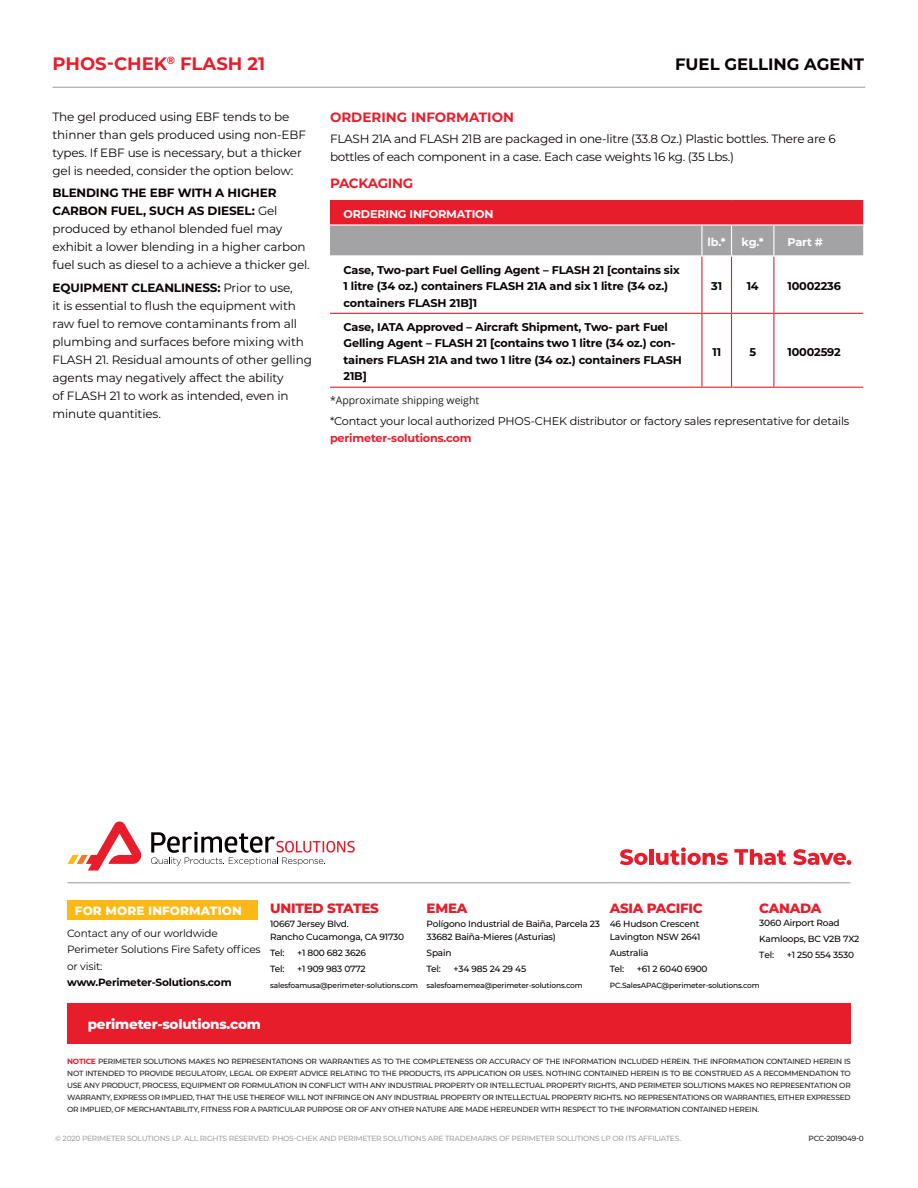
<style>
.page{position:relative;width:918px;height:1188px;background:#fff}
.page>*{position:absolute;margin:0;border:0;box-sizing:border-box;transform-origin:0 0}
.t1{font:700 18px "Montserrat";color:#e81d2c}
.t2{font:700 16.5px "Montserrat";color:#080302}
.t3{font:800 13.5px "Montserrat";letter-spacing:-.02em;color:#e81d2c}
.t4{font:800 13.5px "Montserrat";letter-spacing:-.015em;color:#fff}
.Subhead{font:700 13.5px "Montserrat";color:#e81d2c}
.Subhead-2{font:700 13.5px "Montserrat";letter-spacing:-.025em;color:#e81d2c}
.Body{font:12px/18px "Montserrat";letter-spacing:-.01em;color:#080302}
.t5{font:800 12px "Montserrat";letter-spacing:.01em;color:#fff}
.t6{font:700 11.25px/16.5px "Montserrat";letter-spacing:-.01em;color:#080302}
.t7{font:11.25px/16.5px "Montserrat";letter-spacing:-.015em;color:#080302}
.t8{font:700 11.25px "Montserrat";letter-spacing:-.015em;color:#fff}
.t9{font:10.5px/16.5px "Montserrat";letter-spacing:-.015em;color:#080302}
.t10{font:700 10.5px "Montserrat";letter-spacing:-.015em;color:#080302}
.t11{font:10.5px "Open Sans";color:#231f20}
.t12{font:500 9px/13.5px "Montserrat";letter-spacing:-.02em;color:#080302}
.t13{font:500 7.5px/12px "Montserrat";letter-spacing:-.03em;color:#231f20;text-align:justify}
.t14{font:500 7.5px "Montserrat";letter-spacing:-.03em;color:#a3a2a5}
.t15{font:500 7.5px "Montserrat";letter-spacing:-.02em;color:#080302}
.s1{font-weight:700}
.s2{font-weight:700;color:#e81d2c}
</style>
<div class="page">
<hr style="left:52px;top:87px;width:813px;height:1px;background:#a3a2a5">
<svg style="left:330px;top:256px;width:533px;height:131px"></svg>
<hr style="left:330px;top:200px;width:372px;height:1px;background:#e81d2c">
<hr style="left:702px;top:200px;width:30px;height:1px;background:#e81d2c">
<hr style="left:732px;top:200px;width:42px;height:1px;background:#e81d2c">
<hr style="left:774px;top:200px;width:89px;height:1px;background:#e81d2c">
<hr style="left:701px;top:256px;width:2px;height:57px;background:#e81d2c">
<hr style="left:731px;top:256px;width:1px;height:57px;background:#e81d2c">
<hr style="left:773px;top:256px;width:1px;height:57px;background:#e81d2c">
<hr style="left:330px;top:313px;width:372px;height:1px;background:#e81d2c">
<hr style="left:702px;top:313px;width:30px;height:1px;background:#e81d2c">
<hr style="left:701px;top:314px;width:2px;height:73px;background:#e81d2c">
<hr style="left:732px;top:313px;width:42px;height:1px;background:#e81d2c">
<hr style="left:731px;top:314px;width:1px;height:73px;background:#e81d2c">
<hr style="left:774px;top:313px;width:89px;height:1px;background:#e81d2c">
<hr style="left:773px;top:314px;width:1px;height:73px;background:#e81d2c">
<hr style="left:330px;top:387px;width:372px;height:1px;background:#e81d2c">
<hr style="left:702px;top:387px;width:30px;height:1px;background:#e81d2c">
<hr style="left:732px;top:387px;width:42px;height:1px;background:#e81d2c">
<hr style="left:774px;top:387px;width:89px;height:1px;background:#e81d2c">
<svg style="left:330px;top:201px;width:533px;height:55px;background:#c36c74"></svg>
<div style="left:67px;top:900px;width:190px;height:20px;background:#fcb814"></div>
<hr style="left:68px;top:882px;width:782px;height:1px;background:#a3a2a5">
<div style="left:67px;top:1003px;width:784px;height:40px;background:#e81d2c"></div>
<svg style="left:151px;top:832px;width:204px;height:33px"></svg>
<svg style="left:68px;top:821px;width:74px;height:50px"></svg>
<svg style="left:620px;top:849px;width:28px;height:16px"></svg>
<hr style="left:649px;top:849px;width:4px;height:16px;background:#e81d2c">
<svg style="left:656px;top:847px;width:72px;height:18px"></svg>
<svg style="left:734px;top:849px;width:52px;height:16px"></svg>
<svg style="left:793px;top:849px;width:58px;height:16px"></svg>
<p class="t1" style="left:52px;top:50px;width:214px">PHOS-CHEK<sup>®</sup> FLASH 21</p>
<p class="Body" style="left:52px;top:107px;width:255px">The gel produced using EBF tends to be thinner than gels produced using non-EBF types. If EBF use is necessary, but a thicker gel is needed, consider the option below:</p>
<p class="Body" style="left:52px;top:184px;width:259px"><span class="s1">BLENDING THE EBF WITH A HIGHER CARBON FUEL, SUCH AS DIESEL:</span> Gel produced by ethanol blended fuel may exhibit a lower blending in a higher carbon fuel such as diesel to a achieve a thicker gel.</p>
<p class="Body" style="left:52px;top:278px;width:261px"><span class="s1">EQUIPMENT CLEANLINESS:</span> Prior to use,<br>it is essential to flush the equipment with raw fuel to remove contaminants from all plumbing and surfaces before mixing with FLASH 21. Residual amounts of other gelling agents may negatively affect the ability<br>of FLASH 21 to work as intended, even in minute quantities.</p>
<p class="t2" style="left:675px;top:52px;width:190px">FUEL GELLING AGENT</p>
<p class="Subhead" style="left:330px;top:108px;width:186px">ORDERING INFORMATION</p>
<p class="Body" style="left:330px;top:130px;width:507px">FLASH 21A and FLASH 21B are packaged in one-litre (33.8 Oz.) Plastic bottles. There are 6 bottles of each component in a case. Each case weights 16 kg. (35 Lbs.)</p>
<p class="Subhead-2" style="left:330px;top:173px;width:85px">PACKAGING</p>
<p class="t8" style="left:344px;top:206px;width:152px">ORDERING INFORMATION</p>
<p class="t6" style="left:344px;top:261px;width:338px">Case, Two-part Fuel Gelling Agent – FLASH 21 [contains six<br>1 litre (34 oz.) containers FLASH 21A and six 1 litre (34 oz.) containers FLASH 21B]1</p>
<p class="t6" style="left:343px;top:318px;width:340px">Case, IATA Approved – Aircraft Shipment, Two- part Fuel Gelling Agent – FLASH 21 [contains two 1 litre (34 oz.) con&shy;tainers FLASH 21A and two 1 litre (34 oz.) containers FLASH 21B]</p>
<p class="t8" style="left:708px;top:234px;width:20px">lb.*</p>
<p class="t8" style="left:742px;top:234px;width:24px">kg.*</p>
<p class="t8" style="left:787px;top:234px;width:37px">Part #</p>
<p class="t6" style="left:711px;top:277px;width:12px">31</p>
<p class="t6" style="left:747px;top:277px;width:14px">14</p>
<p class="t6" style="left:787px;top:277px;width:55px">10002236</p>
<p class="t6" style="left:712px;top:343px;width:10px">11</p>
<p class="t6" style="left:749px;top:343px;width:8px">5</p>
<p class="t6" style="left:787px;top:343px;width:55px">10002592</p>
<p class="t11" style="left:330px;top:393px;width:151px">*Approximate shipping weight</p>
<p class="t7" style="left:330px;top:413px;width:521px">*Contact your local authorized PHOS-CHEK distributor or factory sales representative for details <span class="s2">perimeter-solutions.com</span></p>
<p class="t5" style="left:75px;top:902px;width:168px">FOR MORE INFORMATION</p>
<p class="t9" style="left:67px;top:924px;width:195px">Contact any of our worldwide<br>Perimeter Solutions Fire Safety offices or visit:</p>
<p class="t10" style="left:67px;top:975px;width:166px">www.Perimeter-Solutions.com</p>
<p class="t3" style="left:270px;top:898px;width:110px">UNITED STATES</p>
<p class="t12" style="left:270px;top:916px;width:136px">10667 Jersey Blvd.<br>Rancho Cucamonga, CA 91730</p>
<p class="t12" style="left:270px;top:946px;width:16px">Tel:</p>
<p class="t12" style="left:297px;top:946px;width:70px">+1 800 682 3626</p>
<p class="t12" style="left:270px;top:962px;width:16px">Tel:</p>
<p class="t12" style="left:297px;top:962px;width:70px">+1 909 983 0772</p>
<p class="t15" style="left:270px;top:980px;width:150px">salesfoamusa@perimeter-solutions.com</p>
<p class="t3" style="left:427px;top:898px;width:42px">EMEA</p>
<p class="t12" style="left:427px;top:916px;width:175px">Polígono Industrial de Baiña, Parcela 23<br>33682 Baiña-Mieres (Asturias)</p>
<p class="t12" style="left:427px;top:946px;width:26px">Spain</p>
<p class="t12" style="left:427px;top:962px;width:16px">Tel:</p>
<p class="t12" style="left:454px;top:962px;width:74px">+34 985 24 29 45</p>
<p class="t15" style="left:427px;top:980px;width:158px">salesfoamemea@perimeter-solutions.com</p>
<p class="t3" style="left:610px;top:898px;width:95px">ASIA PACIFIC</p>
<p class="t12" style="left:610px;top:916px;width:92px">46 Hudson Crescent<br>Lavington NSW 2641</p>
<p class="t12" style="left:610px;top:946px;width:40px">Australia</p>
<p class="t12" style="left:610px;top:962px;width:16px">Tel:</p>
<p class="t12" style="left:637px;top:962px;width:72px">+61 2 6040 6900</p>
<p class="t15" style="left:610px;top:980px;width:151px">PC.SalesAPAC@perimeter-solutions.com</p>
<p class="t3" style="left:759px;top:898px;width:64px">CANADA</p>
<p class="t12" style="left:759px;top:915px;width:102px;line-height:15.8px">3060 Airport Road<br>Kamloops, BC V2B 7X2<br>Tel:</p>
<p class="t12" style="left:787px;top:947px;width:69px">+1 250 554 3530</p>
<p class="t4" style="left:88px;top:1015px;width:175px">perimeter-solutions.com</p>
<p class="t13" style="left:67px;top:1055px;width:785px"><span class="s2">NOTICE</span> PERIMETER SOLUTIONS MAKES NO REPRESENTATIONS OR WARRANTIES AS TO THE COMPLETENESS OR ACCURACY OF THE INFORMATION INCLUDED HEREIN. THE INFORMATION CONTAINED HEREIN IS NOT INTENDED TO PROVIDE REGULATORY, LEGAL OR EXPERT ADVICE RELATING TO THE PRODUCTS, ITS APPLICATION OR USES. NOTHING CONTAINED HEREIN IS TO BE CONSTRUED AS A RECOMMENDATION TO USE ANY PRODUCT, PROCESS, EQUIPMENT OR FORMULATION IN CONFLICT WITH ANY INDUSTRIAL PROPERTY OR INTELLECTUAL PROPERTY RIGHTS, AND PERIMETER SOLUTIONS MAKES NO REPRESENTATION OR WARRANTY, EXPRESS OR IMPLIED, THAT THE USE THEREOF WILL NOT INFRINGE ON ANY INDUSTRIAL PROPERTY OR INTELLECTUAL PROPERTY RIGHTS. NO REPRESENTATIONS OR WARRANTIES, EITHER EXPRESSED OR IMPLIED, OF MERCHANTABILITY, FITNESS FOR A PARTICULAR PURPOSE OR OF ANY OTHER NATURE ARE MADE HEREUNDER WITH RESPECT TO THE INFORMATION CONTAINED HEREIN.</p>
<p class="t14" style="left:55px;top:1133px;width:627px">© 2020 PERIMETER SOLUTIONS LP. ALL RIGHTS RESERVED. PHOS-CHEK AND PERIMETER SOLUTIONS ARE TRADEMARKS OF PERIMETER SOLUTIONS LP OR ITS AFFILIATES.</p>
<p class="t13" style="left:809px;top:1132px;width:57px">PCC-2019049-0</p>
</div>
